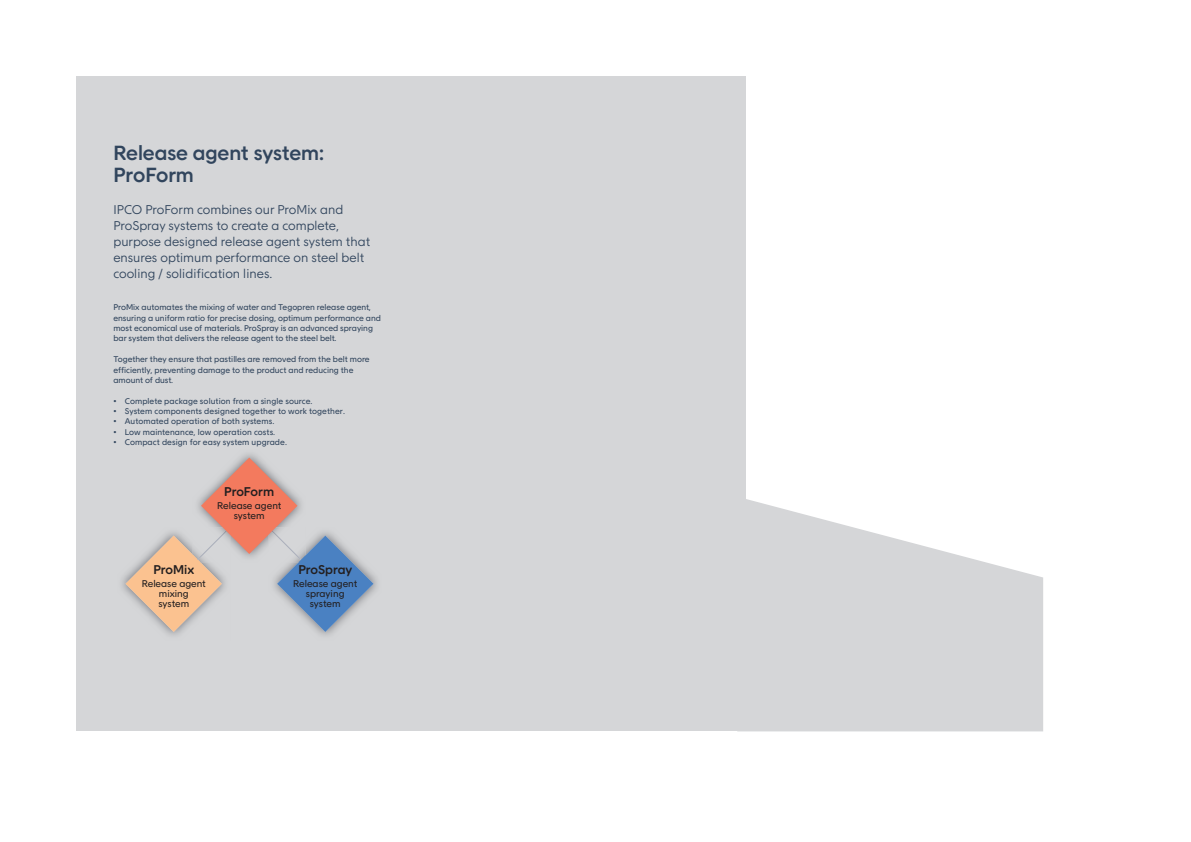
<style>
.page{position:relative;width:1191px;height:842px;background:#fff}
.page>*{position:absolute;margin:0;border:0;box-sizing:border-box;transform-origin:0 0}
.t1{font:500 21px/22px "IPCO Sans";letter-spacing:-.005em;color:#31455d}
.t2{font:300 13px/16px "IPCO Sans";color:#31455d}
.t3{font:500 13px "IPCO Sans";letter-spacing:-.005em;color:#231f20}
.t4{font:10px/10px "IPCO Sans";color:#231f20;text-align:center}
.t5{font:8.5px/10.4px "IPCO Sans";color:#31455d}
</style>
<div class="page">
<div style="left:77px;top:77px;width:669px;height:654px;background:#d5d6d8"></div>
<svg style="left:746px;top:499px;width:297px;height:232px;fill:#d5d6d8"></svg>
<img style="left:318px;top:575px;width:59px;height:61px">
<svg style="left:125px;top:458px;width:248px;height:174px"></svg>
<h1 class="t1" style="left:113px;top:142px;width:213px">Release agent system:<br>ProForm</h1>
<h2 class="t2" style="left:113px;top:202px;width:258px">IPCO ProForm combines our ProMix and ProSpray systems to create a complete, purpose designed release agent system that ensures optimum performance on steel belt cooling / solidification lines.</h2>
<p class="t5" style="left:113px;top:302px;width:269px">ProMix automates the mixing of water and Tegopren release agent, ensuring a uniform ratio for precise dosing, optimum performance and most economical use of materials. ProSpray is an advanced spraying bar system that delivers the release agent to the steel belt.</p>
<p class="t5" style="left:113px;top:354px;width:258px">Together they ensure that pastilles are removed from the belt more efficiently, preventing damage to the product and reducing the amount of dust.</p>
<p class="t5" style="left:113px;top:396px;width:200px">• Complete package solution from a single source.</p>
<p class="t5" style="left:113px;top:406px;width:233px">• System components designed together to work together.</p>
<p class="t5" style="left:113px;top:416px;width:162px">• Automated operation of both systems.</p>
<p class="t5" style="left:113px;top:427px;width:163px">• Low maintenance, low operation costs.</p>
<p class="t5" style="left:113px;top:437px;width:175px">• Compact design for easy system upgrade.</p>
<h2 class="t3" style="left:224px;top:485px;width:51px">ProForm</h2>
<p class="t4" style="left:217px;top:501px;width:66px">Release agent system</p>
<h2 class="t3" style="left:153px;top:562px;width:42px">Promix</h2>
<p class="t4" style="left:142px;top:579px;width:66px">Release agent mixing<br>system</p>
<h2 class="t3" style="left:298px;top:562px;width:55px">ProSpray</h2>
<p class="t4" style="left:293px;top:579px;width:66px">Release agent spraying system</p>
</div>
